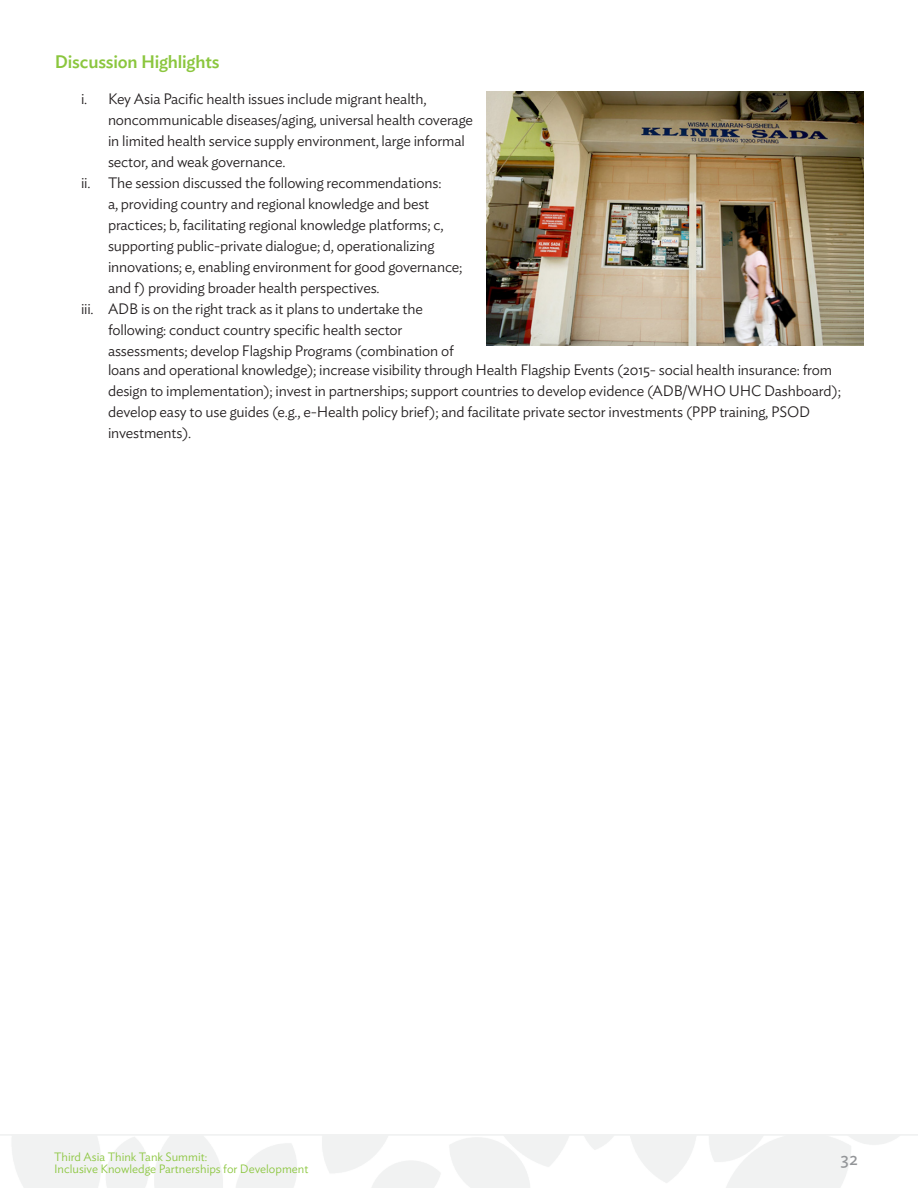
<style>
.page{position:relative;width:918px;height:1188px;background:#fff}
.page>*{position:absolute;margin:0;border:0;box-sizing:border-box;transform-origin:0 0}
.t1{font:500 18px "Ideal Sans";letter-spacing:-.01em;color:#8bc63e}
.t2{font:18px "Ideal Sans";color:#939598}
.t3{font:300 15px/21px "Ideal Sans";letter-spacing:-.01em;color:#231f20}
.t4{font:300 12px "Ideal Sans";color:#8bc63e}
</style>
<div class="page">
<img style="left:486px;top:92px;width:378px;height:254px">
<p class="t1" style="left:55px;top:47px;width:166px">Discussion Highlights</p>
<p class="t3" style="left:108px;top:87px;width:367px;text-indent:-27px">i. Key Asia Pacific health issues include migrant health, noncommunicable diseases/aging, universal health coverage in limited health service supply environment, large informal sector, and weak governance.</p>
<p class="t3" style="left:108px;top:171px;width:356px;text-indent:-27px">ii. The session discussed the following recommendations:<br>a, providing country and regional knowledge and best practices; b, facilitating regional knowledge platforms; c, supporting public-private dialogue; d, operationalizing innovations; e, enabling environment for good governance; and f) providing broader health perspectives.</p>
<p class="t3" style="left:108px;top:297px;width:347px;text-indent:-27px">iii. ADB is on the right track as it plans to undertake the following: conduct country specific health sector assessments; develop Flagship Programs (combination of</p>
<p class="t3" style="left:108px;top:358px;width:734px">loans and operational knowledge); increase visibility through Health Flagship Events (2015- social health insurance: from design to implementation); invest in partnerships; support countries to develop evidence (ADB/WHO UHC Dashboard); develop easy to use guides (e.g., e-Health policy brief); and facilitate private sector investments (PPP training, PSOD investments).</p>
<p class="t4" style="left:54px;top:1148px;width:155px">Third Asia Think Tank Summit:</p>
<p class="t2" style="left:841px;top:1145px;width:19px">32</p>
<p class="t4" style="left:54px;top:1160px;width:256px">Inclusive Knowledge Partnerships for Development</p>
</div>
